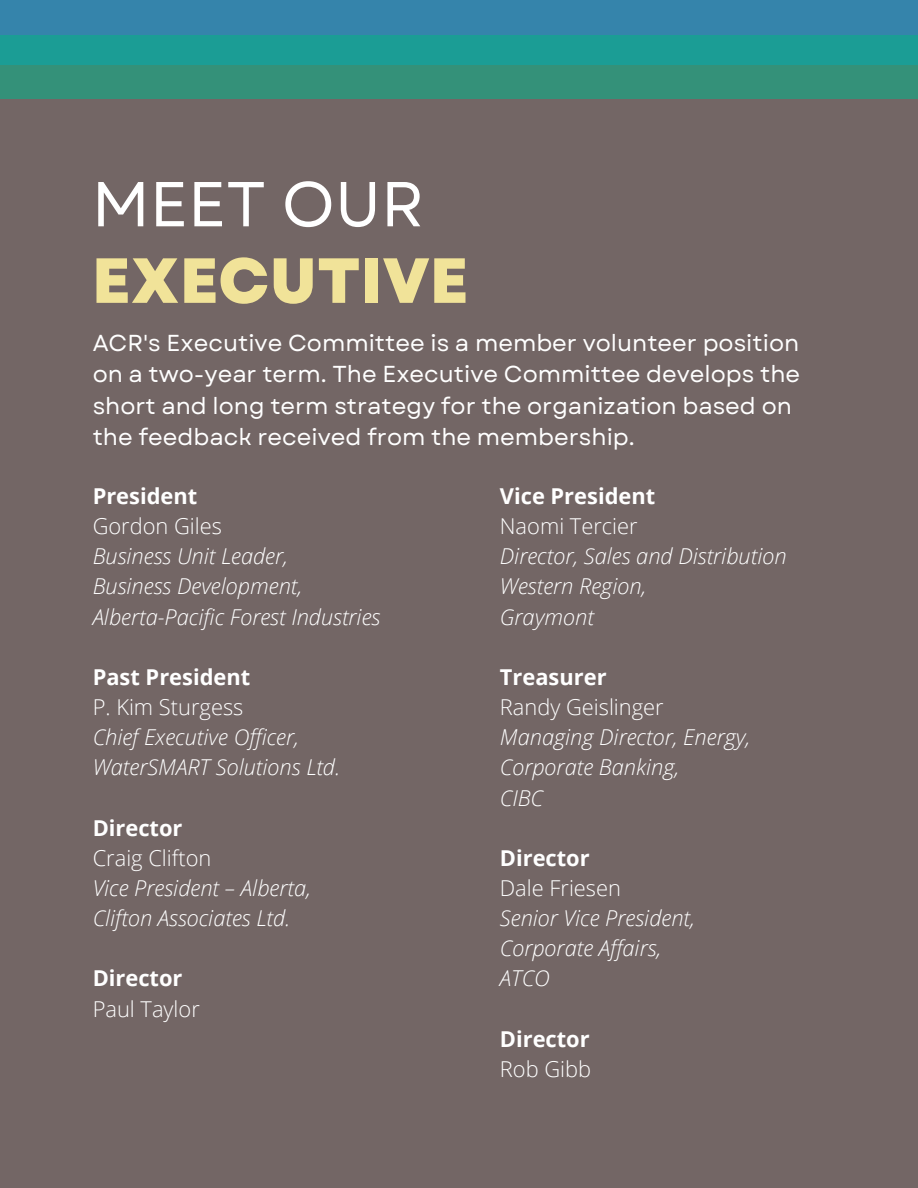
<style>
.page{position:relative;width:918px;height:1188px;background:#736665}
.page>*{position:absolute;margin:0;border:0;box-sizing:border-box;transform-origin:0 0}
.t1{font:800 63.6px "Garet";color:#f1e399}
.t2{font:63.3px "Garet";color:#fff}
.t3{font:23.1px/31.5px "Garet";color:#fff}
.t4{font:italic 300 21.9px "Open Sans";color:#fff}
.t5{font:300 21.9px "Open Sans";color:#fff}
.t6{font:700 21.9px "Open Sans";color:#fff}
</style>
<div class="page">
<div style="left:0;top:0;width:918px;height:65px;background:#3584ab"></div>
<div style="left:0;top:36px;width:918px;height:63px;background:linear-gradient(to bottom,#15a09c,#3c8d70)"></div>
<p class="t2" style="left:92px;top:159px;width:334px">MEET OUR</p>
<p class="t1" style="left:92px;top:235px;width:378px">EXECUTIVE</p>
<p class="t3" style="left:93px;top:327px;width:709px">ACR's Executive Committee is a member volunteer position on a two-year term. The Executive Committee develops the short and long term strategy for the organization based on the feedback received from the membership.</p>
<p class="t6" style="left:93px;top:481px;width:106px">President</p>
<p class="t5" style="left:93px;top:511px;width:131px">Gordon Giles</p>
<p class="t4" style="left:93px;top:541px;width:197px">Business Unit Leader,</p>
<p class="t4" style="left:93px;top:571px;width:211px">Business Development,</p>
<p class="t4" style="left:93px;top:601px;width:289px">Alberta-Pacific Forest Industries</p>
<p class="t6" style="left:93px;top:662px;width:159px">Past President</p>
<p class="t5" style="left:93px;top:692px;width:152px">P. Kim Sturgess</p>
<p class="t4" style="left:93px;top:722px;width:208px">Chief Executive Officer,</p>
<p class="t4" style="left:93px;top:752px;width:249px">WaterSMART Solutions Ltd.</p>
<p class="t6" style="left:500px;top:481px;width:157px">Vice President</p>
<p class="t5" style="left:500px;top:511px;width:139px">Naomi Tercier</p>
<p class="t4" style="left:500px;top:541px;width:288px">Director, Sales and Distribution</p>
<p class="t4" style="left:500px;top:571px;width:148px">Western Region,</p>
<p class="t4" style="left:500px;top:601px;width:96px">Graymont</p>
<p class="t6" style="left:500px;top:662px;width:108px">Treasurer</p>
<p class="t5" style="left:500px;top:692px;width:165px">Randy Geislinger</p>
<p class="t4" style="left:500px;top:722px;width:252px">Managing Director, Energy,</p>
<p class="t4" style="left:500px;top:752px;width:181px">Corporate Banking,</p>
<p class="t4" style="left:500px;top:782px;width:45px">CIBC</p>
<p class="t6" style="left:93px;top:812px;width:91px">Director</p>
<p class="t5" style="left:93px;top:842px;width:120px">Craig Clifton</p>
<p class="t4" style="left:93px;top:873px;width:220px">Vice President – Alberta,</p>
<p class="t4" style="left:93px;top:903px;width:199px">Clifton Associates Ltd.</p>
<p class="t6" style="left:93px;top:963px;width:91px">Director</p>
<p class="t5" style="left:93px;top:993px;width:109px">Paul Taylor</p>
<p class="t6" style="left:500px;top:842px;width:91px">Director</p>
<p class="t5" style="left:500px;top:873px;width:123px">Dale Friesen</p>
<p class="t4" style="left:500px;top:903px;width:197px">Senior Vice President,</p>
<p class="t4" style="left:500px;top:933px;width:163px">Corporate Affairs,</p>
<p class="t4" style="left:500px;top:963px;width:51px">ATCO</p>
<p class="t6" style="left:500px;top:1023px;width:91px">Director</p>
<p class="t5" style="left:500px;top:1053px;width:93px">Rob Gibb</p>
</div>
